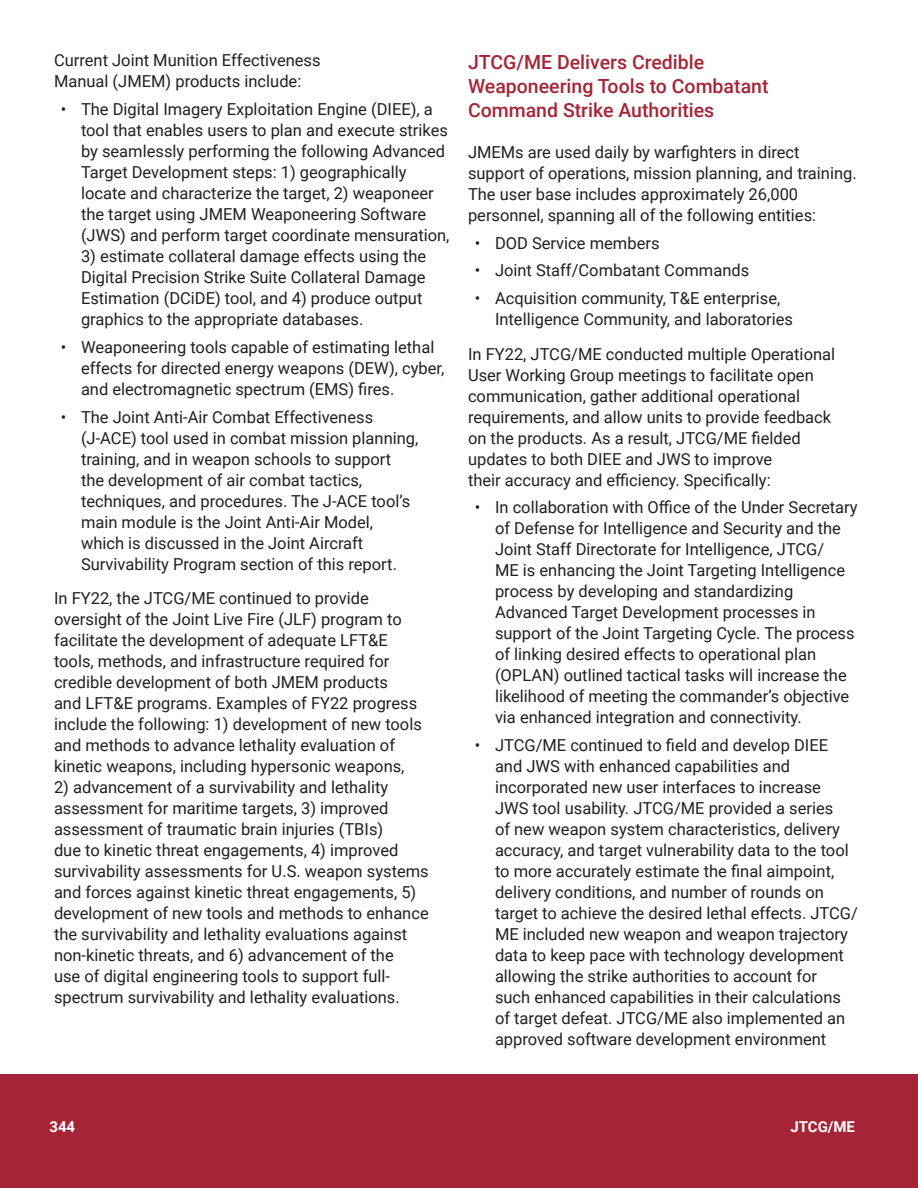
<style>
.page{position:relative;width:918px;height:1188px;background:#fff}
.page>*{position:absolute;margin:0;border:0;box-sizing:border-box;transform-origin:0 0}
.t1{font:500 19.5px/24px "Roboto";color:#a62437}
.Body_K{font:16.5px/21px "Roboto";color:#231f20}
.t2{font:700 15px "Roboto";color:#fff}
</style>
<div class="page">
<div style="left:0;top:1075px;width:918px;height:113px;background:#a62437"></div>
<p class="Body_K" style="left:54px;top:49px;width:268px">Current Joint Munition Effectiveness<br>Manual (JMEM) products include:</p>
<p class="Body_K" style="left:81px;top:98px;width:370px;text-indent:-20px">• The Digital Imagery Exploitation Engine (DIEE), a tool that enables users to plan and execute strikes by seamlessly performing the following Advanced Target Development steps: 1) geographically locate and characterize the target, 2) weaponeer the target using JMEM Weaponeering Software (JWS) and perform target coordinate mensuration,</p>
<p class="Body_K" style="left:81px;top:245px;width:347px">3) estimate collateral damage effects using the Digital Precision Strike Suite Collateral Damage Estimation (DCiDE) tool, and 4) produce output graphics to the appropriate databases.</p>
<p class="Body_K" style="left:81px;top:336px;width:365px;text-indent:-20px">• Weaponeering tools capable of estimating lethal effects for directed energy weapons (DEW), cyber, and electromagnetic spectrum (EMS) fires.</p>
<p class="Body_K" style="left:81px;top:406px;width:339px;text-indent:-20px">• The Joint Anti-Air Combat Effectiveness (J-ACE) tool used in combat mission planning, training, and in weapon schools to support the development of air combat tactics, techniques, and procedures. The J-ACE tool’s main module is the Joint Anti-Air Model, which is discussed in the Joint Aircraft Survivability Program section of this report.</p>
<p class="Body_K" style="left:54px;top:587px;width:369px">In FY22, the JTCG/ME continued to provide oversight of the Joint Live Fire (JLF) program to facilitate the development of adequate LFT&amp;E tools, methods, and infrastructure required for credible development of both JMEM products<br>and LFT&amp;E programs. Examples of FY22 progress include the following: 1) development of new tools and methods to advance lethality evaluation of kinetic weapons, including hypersonic weapons,</p>
<p class="Body_K" style="left:54px;top:776px;width:376px">2) advancement of a survivability and lethality assessment for maritime targets, 3) improved assessment of traumatic brain injuries (TBIs)<br>due to kinetic threat engagements, 4) improved survivability assessments for U.S. weapon systems and forces against kinetic threat engagements, 5) development of new tools and methods to enhance the survivability and lethality evaluations against non-kinetic threats, and 6) advancement of the<br>use of digital engineering tools to support full&shy;spectrum survivability and lethality evaluations.</p>
<h3 class="t1" style="left:468px;top:49px;width:302px">JTCG/ME Delivers Credible<br>Weaponeering Tools to Combatant<br>Command Strike Authorities</h3>
<p class="Body_K" style="left:468px;top:141px;width:390px">JMEMs are used daily by warfighters in direct support of operations, mission planning, and training.<br>The user base includes approximately 26,000 personnel, spanning all of the following entities:</p>
<p class="Body_K" style="left:475px;top:232px;width:186px">• DOD Service members</p>
<p class="Body_K" style="left:475px;top:259px;width:276px">• Joint Staff/Combatant Commands</p>
<p class="Body_K" style="left:495px;top:287px;width:300px;text-indent:-20px">• Acquisition community, T&amp;E enterprise,<br>Intelligence Community, and laboratories</p>
<p class="Body_K" style="left:468px;top:343px;width:369px">In FY22, JTCG/ME conducted multiple Operational User Working Group meetings to facilitate open communication, gather additional operational requirements, and allow units to provide feedback on the products. As a result, JTCG/ME fielded updates to both DIEE and JWS to improve<br>their accuracy and efficiency. Specifically:</p>
<p class="Body_K" style="left:495px;top:496px;width:364px;text-indent:-20px">• In collaboration with Office of the Under Secretary of Defense for Intelligence and Security and the Joint Staff Directorate for Intelligence, JTCG/<br>ME is enhancing the Joint Targeting Intelligence process by developing and standardizing Advanced Target Development processes in support of the Joint Targeting Cycle. The process of linking desired effects to operational plan (OPLAN) outlined tactical tasks will increase the likelihood of meeting the commander’s objective via enhanced integration and connectivity.</p>
<p class="Body_K" style="left:495px;top:734px;width:364px;text-indent:-20px">• JTCG/ME continued to field and develop DIEE and JWS with enhanced capabilities and incorporated new user interfaces to increase JWS tool usability. JTCG/ME provided a series<br>of new weapon system characteristics, delivery accuracy, and target vulnerability data to the tool to more accurately estimate the final aimpoint, delivery conditions, and number of rounds on target to achieve the desired lethal effects. JTCG/ ME included new weapon and weapon trajectory data to keep pace with technology development allowing the strike authorities to account for<br>such enhanced capabilities in their calculations of target defeat. JTCG/ME also implemented an approved software development environment</p>
<p class="t2" style="left:810px;top:1116px;width:46px">Article</p>
<p class="t2" style="left:49px;top:1116px;width:27px">344</p>
<p class="t2" style="left:790px;top:1116px;width:66px">JTCG/ME</p>
</div>
